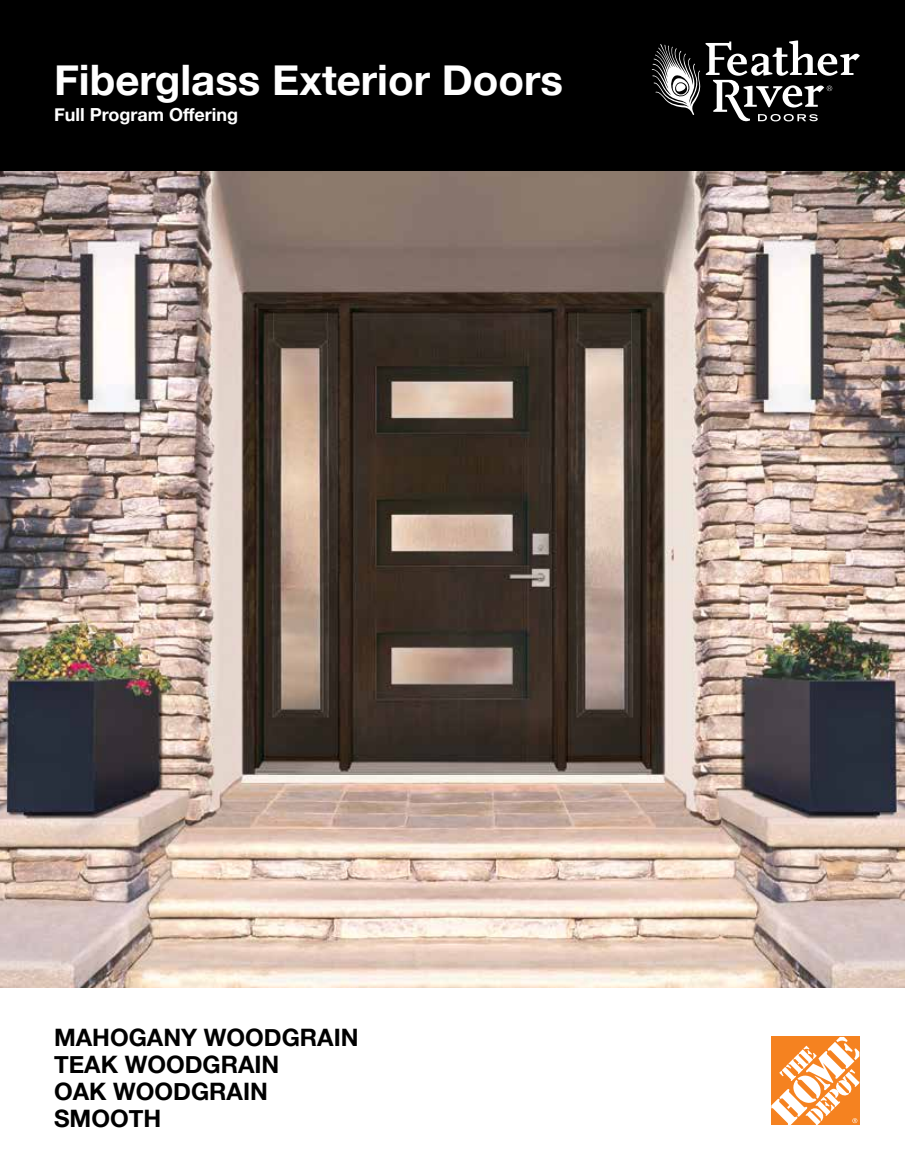
<style>
.page{position:relative;width:905px;height:1175px;background:#fff}
.page>*{position:absolute;margin:0;border:0;box-sizing:border-box;transform-origin:0 0}
.t1{font:700 42px "Helvetica Neue";color:#fff}
.t2{font:700 24px/27px "Helvetica Neue";color:#000}
.t3{font:700 18px "Helvetica Neue";color:#fff}
</style>
<div class="page">
<img style="left:0;top:170px;width:904px;height:818px">
<svg style="left:771px;top:1036px;width:88px;height:88px"></svg>
<div style="left:0;top:0;width:904px;height:170px;background:#000"></div>
<svg style="left:651px;top:40px;width:208px;height:82px"></svg>
<h1 class="t1" style="left:54px;top:47px;width:510px">Fiberglass Exterior Doors</h1>
<p class="t3" style="left:54px;top:101px;width:186px">Full Program Offering</p>
<p class="t2" style="left:54px;top:1024px;width:306px">MAHOGANY WOODGRAIN<br>TEAK WOODGRAIN<br>OAK WOODGRAIN<br>SMOOTH</p>
</div>
